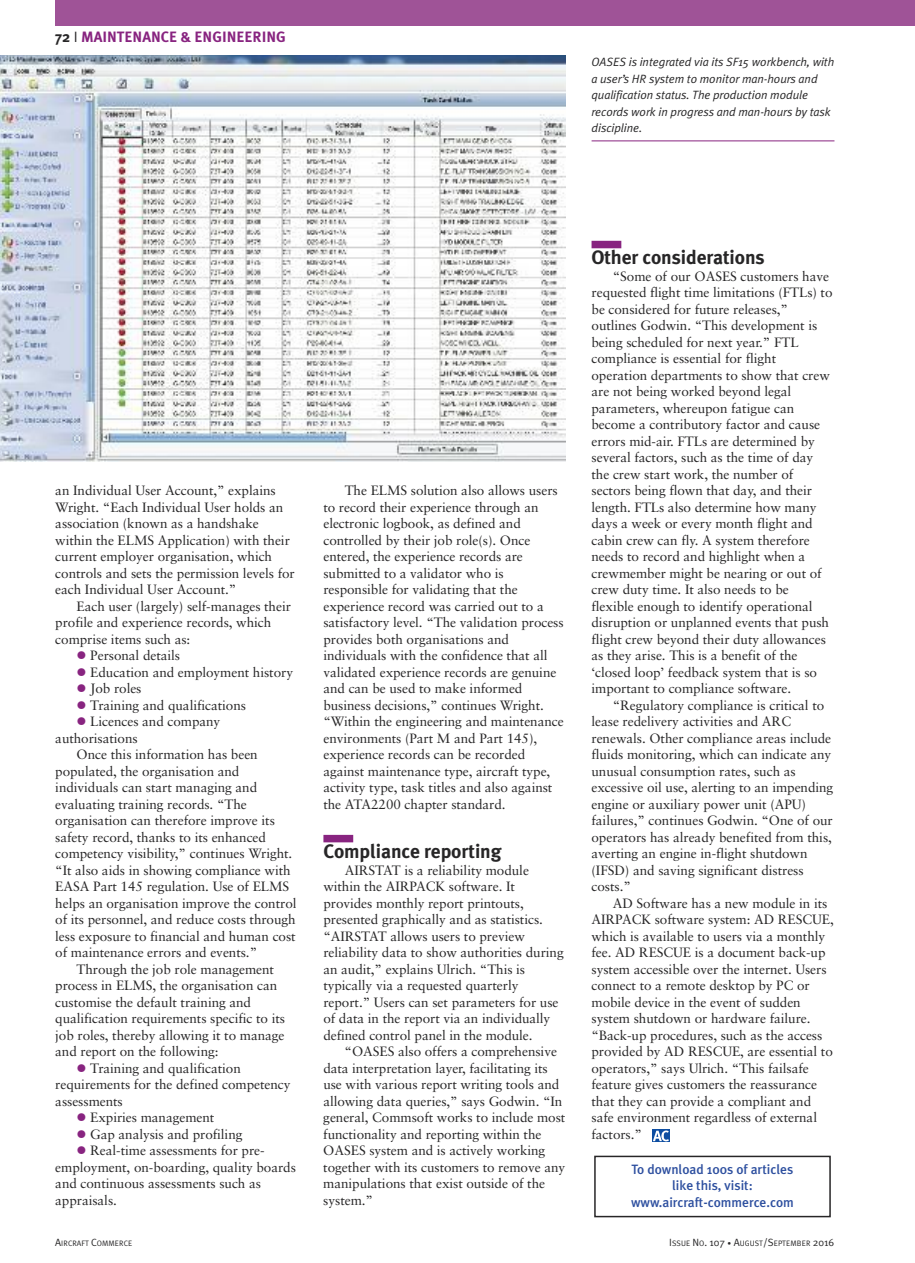
<style>
.page{position:relative;width:915px;height:1263px;background:#fff}
.page>*{position:absolute;margin:0;border:0;box-sizing:border-box;transform-origin:0 0}
.t1{font:700 19.5px "Meta Plus";letter-spacing:-.005em;color:#272627}
.t2{font:700 15px "Meta Plus";color:#882480}
.t3{font:13.5px/16.5px "Sabon";letter-spacing:-.005em;color:#272627}
.t4{font:500 13.5px/16.2px "Meta Plus";color:#2d4f9f;text-align:center}
.t5{font:italic 12px/16.5px "Meta Plus Normal";letter-spacing:-.005em;color:#272627}
.t6{font:7.8px "Meta Plus Normal";letter-spacing:.01em;color:#272627}
.s1{color:#272627}
.s2{font-family:"Meta Plus Normal";font-weight:400;color:#272627}
.s3{color:#882480}
.s4{font-size:10.5px}
.s5{font-size:7.5px}
</style>
<div class="page">
<div style="left:323px;top:835px;width:30px;height:7px;background:#882480"></div>
<div style="left:591px;top:241px;width:30px;height:7px;background:#882480"></div>
<div style="left:55px;top:0;width:859px;height:26px;background:#9f5397"></div>
<div style="left:594px;top:1156px;width:236px;height:61px;border:2px solid #272627"></div>
<img style="left:0;top:55px;width:565px;height:406px">
<hr style="left:591px;top:141px;width:243px;height:1px;background:#882480">
<svg style="left:652px;top:1130px;width:17px;height:12px"></svg>
<svg style="left:652px;top:1130px;width:16px;height:11px"></svg>
<p class="t2" style="left:55px;top:28px;width:232px"><span class="s1">72</span> <span class="s2">I</span> MAINTENANCE &amp; ENGINEERING</p>
<p class="t5" style="left:591px;top:54px;width:244px">OASES is integrated via its SF15 workbench, with a user’s HR system to monitor man-hours and qualification status. The production module records work in progress and man-hours by task discipline.</p>
<p class="t3" style="left:55px;top:483px;width:241px">an Individual User Account,” explains Wright. “Each Individual User holds an association (known as a handshake within the ELMS Application) with their current employer organisation, which controls and sets the permission levels for each Individual User Account.”</p>
<p class="t3" style="left:55px;top:599px;width:237px;text-indent:21px">Each user (largely) self-manages their profile and experience records, which comprise items such as:</p>
<p class="t3" style="left:77px;top:648px;width:105px"><span class="s3">●</span> Personal details</p>
<p class="t3" style="left:77px;top:665px;width:218px"><span class="s3">●</span> Education and employment history</p>
<p class="t3" style="left:77px;top:681px;width:66px"><span class="s3">●</span> Job roles</p>
<p class="t3" style="left:77px;top:698px;width:171px"><span class="s3">●</span> Training and qualifications</p>
<p class="t3" style="left:55px;top:714px;width:166px;text-indent:21px"><span class="s3">●</span> Licences and company authorisations</p>
<p class="t3" style="left:77px;top:747px;width:183px">Once this information has been</p>
<p class="t3" style="left:55px;top:764px;width:186px">populated, the organisation and</p>
<p class="t3" style="left:55px;top:780px;width:203px">individuals can start managing and</p>
<p class="t3" style="left:55px;top:797px;width:193px">evaluating training records. “The</p>
<p class="t3" style="left:55px;top:813px;width:221px">organisation can therefore improve its</p>
<p class="t3" style="left:55px;top:830px;width:212px">safety record, thanks to its enhanced</p>
<p class="t3" style="left:55px;top:846px;width:238px">competency visibility,” continues Wright.</p>
<p class="t3" style="left:55px;top:863px;width:237px">“It also aids in showing compliance with</p>
<p class="t3" style="left:55px;top:879px;width:235px">EASA Part 145 regulation. Use of ELMS</p>
<p class="t3" style="left:55px;top:896px;width:243px">helps an organisation improve the control</p>
<p class="t3" style="left:55px;top:912px;width:242px">of its personnel, and reduce costs through</p>
<p class="t3" style="left:55px;top:929px;width:242px">less exposure to financial and human cost</p>
<p class="t3" style="left:55px;top:945px;width:203px">of maintenance errors and events.”</p>
<p class="t3" style="left:76px;top:962px;width:199px">Through the job role management</p>
<p class="t3" style="left:55px;top:978px;width:223px">process in ELMS, the organisation can</p>
<p class="t3" style="left:55px;top:995px;width:197px">customise the default training and</p>
<p class="t3" style="left:55px;top:1011px;width:231px">qualification requirements specific to its</p>
<p class="t3" style="left:55px;top:1028px;width:231px">job roles, thereby allowing it to manage</p>
<p class="t3" style="left:55px;top:1044px;width:165px">and report on the following:</p>
<p class="t3" style="left:55px;top:1061px;width:237px;text-indent:21px"><span class="s3">●</span> Training and qualification requirements for the defined competency assessments</p>
<p class="t3" style="left:77px;top:1110px;width:139px"><span class="s3">●</span> Expiries management</p>
<p class="t3" style="left:77px;top:1127px;width:167px"><span class="s3">●</span> Gap analysis and profiling</p>
<p class="t3" style="left:55px;top:1143px;width:242px;text-indent:21px"><span class="s3">●</span> Real-time assessments for pre&shy;employment, on-boarding, quality boards and continuous assessments such as appraisals.</p>
<p class="t3" style="left:323px;top:483px;width:242px;text-indent:21px">The ELMS solution also allows users to record their experience through an electronic logbook, as defined and controlled by their job role(s). Once entered, the experience records are submitted to a validator who is responsible for validating that the experience record was carried out to a satisfactory level. “The validation process provides both organisations and individuals with the confidence that all validated experience records are genuine and can be used to make informed business decisions,” continues Wright. “Within the engineering and maintenance environments (Part M and Part 145), experience records can be recorded against maintenance type, aircraft type, activity type, task titles and also against the ATA2200 chapter standard.</p>
<h1 class="t1" style="left:323px;top:840px;width:179px">Compliance reporting</h1>
<p class="t3" style="left:323px;top:863px;width:242px;text-indent:21px">AIRSTAT is a reliability module within the AIRPACK software. It provides monthly report printouts, presented graphically and as statistics. “AIRSTAT allows users to preview reliability data to show authorities during an audit,” explains Ulrich. “This is typically via a requested quarterly report.” Users can set parameters for use of data in the report via an individually defined control panel in the module.</p>
<p class="t3" style="left:323px;top:1044px;width:243px;text-indent:21px">“OASES also offers a comprehensive data interpretation layer, facilitating its use with various report writing tools and allowing data queries,” says Godwin. “In general, Commsoft works to include most functionality and reporting within the OASES system and is actively working together with its customers to remove any manipulations that exist outside of the system.”</p>
<h1 class="t1" style="left:591px;top:246px;width:175px">Other considerations</h1>
<p class="t3" style="left:591px;top:269px;width:242px;text-indent:21px">“Some of our OASES customers have requested flight time limitations (FTLs) to be considered for future releases,” outlines Godwin. “This development is being scheduled for next year.” FTL compliance is essential for flight operation departments to show that crew are not being worked beyond legal parameters, whereupon fatigue can become a contributory factor and cause errors mid-air. FTLs are determined by several factors, such as the time of day the crew start work, the number of sectors being flown that day, and their length. FTLs also determine how many days a week or every month flight and cabin crew can fly. A system therefore needs to record and highlight when a crewmember might be nearing or out of crew duty time. It also needs to be flexible enough to identify operational disruption or unplanned events that push flight crew beyond their duty allowances as they arise. This is a benefit of the ‘closed loop’ feedback system that is so important to compliance software.</p>
<p class="t3" style="left:591px;top:698px;width:243px;text-indent:21px">“Regulatory compliance is critical to lease redelivery activities and ARC renewals. Other compliance areas include fluids monitoring, which can indicate any unusual consumption rates, such as excessive oil use, alerting to an impending engine or auxiliary power unit (APU) failures,” continues Godwin. “One of our operators has already benefited from this, averting an engine in-flight shutdown (IFSD) and saving significant distress costs.”</p>
<p class="t3" style="left:591px;top:896px;width:244px;text-indent:21px">AD Software has a new module in its AIRPACK software system: AD RESCUE, which is available to users via a monthly fee. AD RESCUE is a document back-up system accessible over the internet. Users connect to a remote desktop by PC or mobile device in the event of sudden system shutdown or hardware failure. “Back-up procedures, such as the access provided by AD RESCUE, are essential to operators,” says Ulrich. “This failsafe feature gives customers the reassurance that they can provide a compliant and safe environment regardless of external factors.”</p>
<p class="t4" style="left:631px;top:1161px;width:164px">To download 100s of articles like this, visit: www.aircraft-commerce.com</p>
<p class="t6" style="left:55px;top:1238px;width:78px"><span class="s4">A</span>IRCRAFT <span class="s4">C</span>OMMERCE</p>
<p class="t6" style="left:669px;top:1238px;width:166px"><span class="s4">I</span>SSUE <span class="s4">N</span>O<span class="s4">. 107</span> <span class="s5">•</span> <span class="s4">A</span>UGUST<span class="s4">/S</span>EPTEMBER <span class="s4">2016</span></p>
</div>
